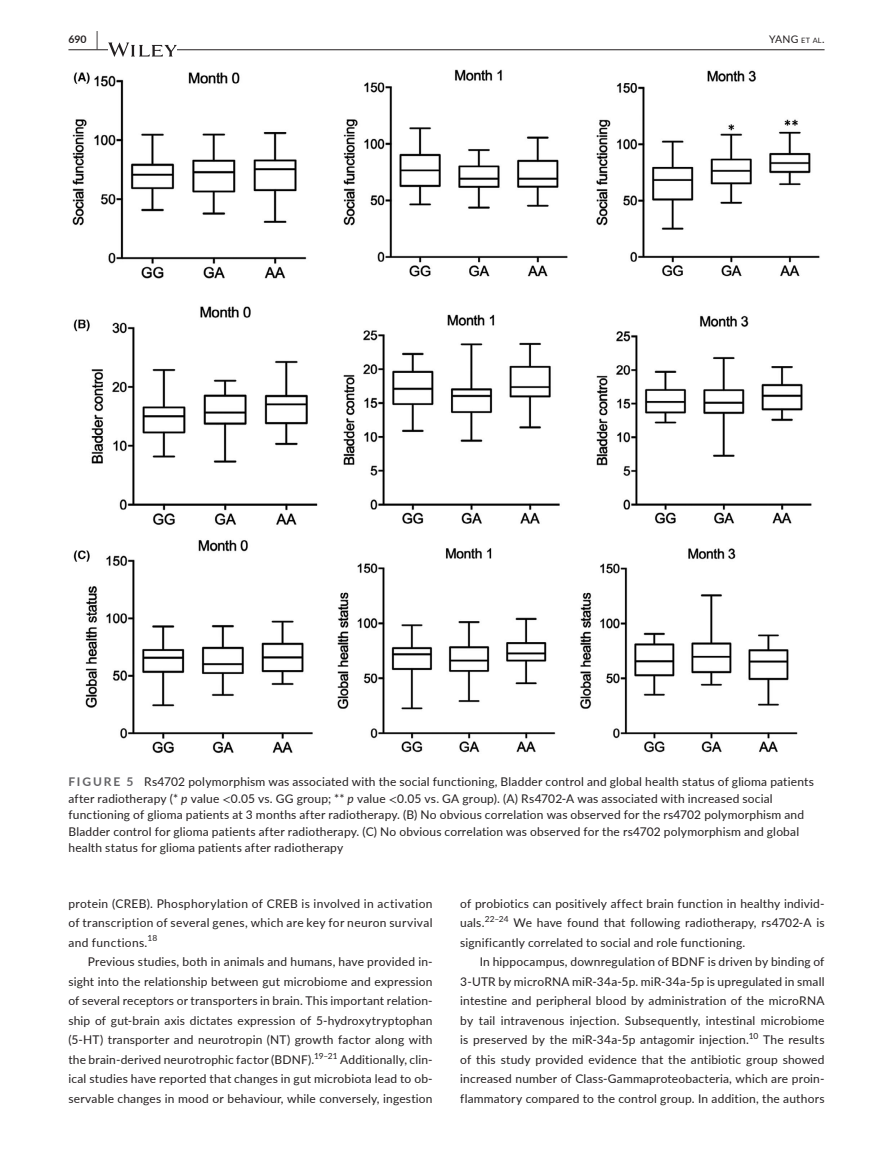
<style>
.page{position:relative;width:893px;height:1174px;background:#fff}
.page>*{position:absolute;margin:0;border:0;box-sizing:border-box;transform-origin:0 0}
.t1{font:12px/19.5px "Lato";letter-spacing:.015em;color:#231f20;text-align:justify}
.t2{font:10.5px "Lato";color:#231f20}
.t3{font:700 10.5px "Lato";color:#231f20}
.t4{font:8.4px "Lato";color:#231f20}
.s1{font-size:19.5px}
.s2{font-size:7.35px}
.s3{font-weight:700;color:#636366}
.s4{font-style:italic}
.s5{font-family:"STIX"}
</style>
<div class="page">
<hr style="left:68px;top:49px;width:756px;height:1px;background:#231f20">
<svg style="left:108px;top:42px;width:69px;height:15px"></svg>
<img style="left:72px;top:69px;width:748px;height:684px">
<p class="t3" style="left:68px;top:31px;width:31px">690 <span class="s1">|</span></p>
<p class="t2" style="left:769px;top:31px;width:57px">YANG <span class="s2">et al</span>.</p>
<p class="t1" style="left:68px;top:773px;width:747px;line-height:16.5px;text-align:left"><span class="s3">FIGURE 5</span> Rs4702 polymorphism was associated with the social functioning, Bladder control and global health status of glioma patients after radiotherapy (* <span class="s4">p</span> value <span class="s5">&lt;</span>0.05 vs. GG group; ** <span class="s4">p</span> value <span class="s5">&lt;</span>0.05 vs. GA group). (A) Rs4702-A was associated with increased social functioning of glioma patients at 3 months after radiotherapy. (B) No obvious correlation was observed for the rs4702 polymorphism and Bladder control for glioma patients after radiotherapy. (C) No obvious correlation was observed for the rs4702 polymorphism and global health status for glioma patients after radiotherapy</p>
<p class="t1" style="left:68px;top:893px;width:366px">protein (CREB). Phosphorylation of CREB is involved in activation of transcription of several genes, which are key for neuron survival and functions.</p>
<p class="t4" style="left:147px;top:932px;width:11px">18</p>
<p class="t1" style="left:68px;top:951px;width:366px;text-indent:20px">Previous studies, both in animals and humans, have provided in&shy;sight into the relationship between gut microbiome and expression of several receptors or transporters in brain. This important relation&shy;ship of gut-brain axis dictates expression of 5-hydroxytryptophan (5-HT) transporter and neurotropin (NT) growth factor along with the brain-derived neurotrophic factor (BDNF).<sup>19–21</sup> Additionally, clin&shy;ical studies have reported that changes in gut microbiota lead to ob&shy;servable changes in mood or behaviour, while conversely, ingestion</p>
<p class="t1" style="left:460px;top:893px;width:366px">of probiotics can positively affect brain function in healthy individ&shy;uals.<sup>22–24</sup> We have found that following radiotherapy, rs4702-A is significantly correlated to social and role functioning.</p>
<p class="t1" style="left:460px;top:951px;width:366px;text-indent:20px">In hippocampus, downregulation of BDNF is driven by binding of 3-UTR by microRNA miR-34a-5p. miR-34a-5p is upregulated in small intestine and peripheral blood by administration of the microRNA by tail intravenous injection. Subsequently, intestinal microbiome is preserved by the miR-34a-5p antagomir injection.<sup>10</sup> The results of this study provided evidence that the antibiotic group showed increased number of Class-Gammaproteobacteria, which are proin&shy;flammatory compared to the control group. In addition, the authors</p>
</div>
